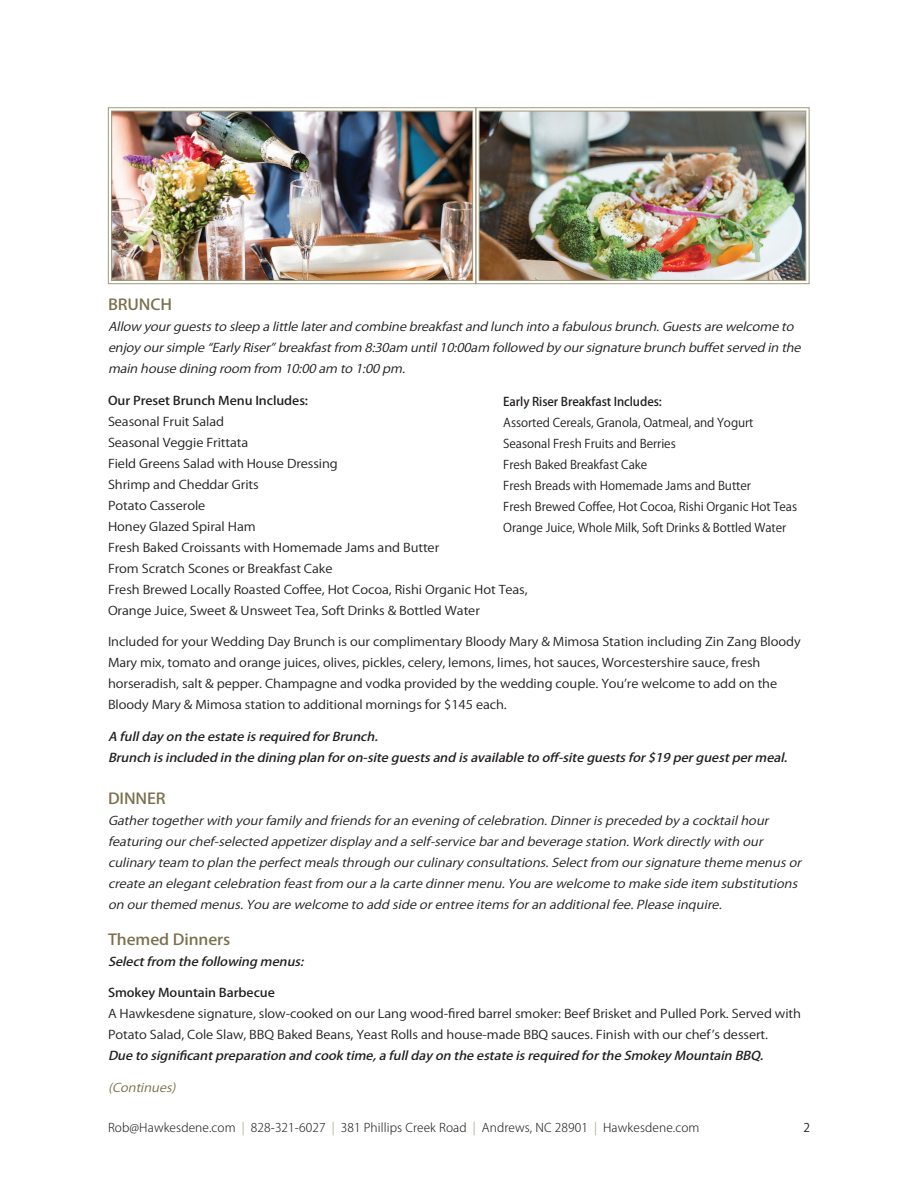
<style>
.page{position:relative;width:918px;height:1188px;background:#fff}
.page>*{position:absolute;margin:0;border:0;box-sizing:border-box;transform-origin:0 0}
.t1{font:500 15px "Koz Go Pr 6 N";letter-spacing:-.005em;color:#7b704c;scale:1.1 1}
.Text{font:12px/21px "Koz Go Pr 6 N";letter-spacing:-.005em;color:#231f20;scale:1.1 1}
.Text-2{font:italic 12px/21px "Koz Go Pr 6 N";color:#231f20;scale:1.1 1}
.Text-3{font:italic 500 12px "Koz Go Pr 6 N";color:#231f20;scale:1.1 1}
.Text-4{font:12px "Koz Go Pr 6 N";letter-spacing:-.005em;color:#231f20}
.t2{font:300 12px "Koz Go Pro";letter-spacing:.01em;color:#231f20}
.Text-5{font:500 12px "Koz Go Pr 6 N";letter-spacing:-.005em;color:#231f20;scale:1.1 1}
.Text-6{font:500 12px "Koz Go Pr 6 N";letter-spacing:-.005em;color:#231f20}
.t3{font:italic 12px "Koz Go Pr 6 N";color:#7b704c;scale:1.1 1}
.t4{font:12px "Koz Go Pro";color:#231f20}
.s1{color:#9f997b}
</style>
<div class="page">
<svg style="left:477px;top:107px;width:333px;height:177px"></svg>
<img style="left:478px;top:110px;width:328px;height:171px">
<svg style="left:108px;top:107px;width:369px;height:177px"></svg>
<img style="left:111px;top:110px;width:362px;height:171px">
<p class="t1" style="left:108px;top:297px;width:60px">BRUNCH</p>
<p class="Text-2" style="left:108px;top:317px;width:635px">Allow yourgueststosleepalittlelaterandcombinebreakfastandlunchintoafabulousbrunch.Guestsarewelcometo enjoyoursimple“EarlyRiser”breakfastfrom 8:30am until10:00am followedbyoursignaturebrunchbuffetservedinthe mainhousediningroom from 10:00am to1:00pm.</p>
<p class="Text-5" style="left:108px;top:394px;width:184px">Our Preset Brunch Menu Includes:</p>
<p class="Text" style="left:108px;top:411px;width:107px">Seasonal Fruit Salad</p>
<p class="Text" style="left:108px;top:432px;width:129px">Seasonal Veggie Frittata</p>
<p class="Text" style="left:108px;top:453px;width:211px">Field Greens Salad with House Dressing</p>
<p class="Text" style="left:108px;top:474px;width:139px">Shrimp and Cheddar Grits</p>
<p class="Text" style="left:108px;top:495px;width:90px">Potato Casserole</p>
<p class="Text" style="left:108px;top:516px;width:136px">Honey Glazed Spiral Ham</p>
<p class="Text" style="left:108px;top:537px;width:303px">Fresh Baked Croissants with Homemade Jams and Butter</p>
<p class="Text" style="left:108px;top:558px;width:206px">From Scratch Scones or Breakfast Cake</p>
<p class="Text" style="left:108px;top:579px;width:383px">Fresh Brewed Locally Roasted Coffee, Hot Cocoa, Rishi Organic Hot Teas,</p>
<p class="Text" style="left:108px;top:600px;width:340px">Orange Juice, Sweet &amp; Unsweet Tea, Soft Drinks &amp; Bottled Water</p>
<p class="Text" style="left:108px;top:632px;width:631px">Included for your Wedding Day Brunch is our complimentary Bloody Mary &amp; Mimosa Station including Zin Zang Bloody Mary mix, tomato and orange juices, olives, pickles, celery, lemons, limes, hot sauces, Worcestershire sauce, fresh horseradish, salt &amp; pepper. Champagne and vodka provided by the wedding couple. You’re welcome to add on the Bloody Mary &amp; Mimosa station to additional mornings for $145 each.</p>
<p class="Text-3" style="left:108px;top:730px;width:251px">A fulldayontheestateisrequiredforBrunch.</p>
<p class="Text-3" style="left:108px;top:751px;width:623px">Brunchisincludedinthediningplanforon-siteguestsandisavailabletooff-siteguestsfor$19perguestpermeal.</p>
<p class="t1" style="left:108px;top:790px;width:54px">DINNER</p>
<p class="Text-2" style="left:108px;top:810px;width:636px">Gathertogetherwithyourfamilyandfriendsforaneveningofcelebration.Dinnerisprecededbyacocktailhour featuringourchef-selectedappetizerdisplayandaself-servicebarandbeveragestation.Workdirectlywithour culinaryteam toplantheperfectmealsthroughourculinaryconsultations.Selectfrom oursignaturethememenusor createanelegantcelebrationfeastfrom ouralacartedinnermenu.Youarewelcometomakesideitem substitutions onourthemedmenus.Youarewelcometoaddsideorentreeitemsforanadditionalfee.Pleaseinquire.</p>
<p class="t1" style="left:108px;top:931px;width:113px">Themed Dinners</p>
<p class="Text-3" style="left:108px;top:955px;width:183px">Selectfrom thefollowingmenus:</p>
<p class="Text-5" style="left:108px;top:986px;width:153px">Smokey Mountain Barbecue</p>
<p class="Text" style="left:108px;top:1004px;width:632px">A Hawkesdene signature, slow-cooked on our Lang wood-fired barrel smoker: Beef Brisket and Pulled Pork. Served with<br>Potato Salad, Cole Slaw, BBQ Baked Beans, Yeast Rolls and house-made BBQ sauces. Finish with our chef’s dessert.</p>
<p class="Text-3" style="left:108px;top:1049px;width:601px">Duetosignificantpreparationandcooktime,afulldayontheestateisrequiredfortheSmokeyMountainBBQ.</p>
<p class="t3" style="left:108px;top:1081px;width:67px">(Continues)</p>
<p class="Text-6" style="left:503px;top:394px;width:160px">Early Riser Breakfast Includes:</p>
<p class="Text-4" style="left:503px;top:415px;width:252px">Assorted Cereals, Granola, Oatmeal, and Yogurt</p>
<p class="Text-4" style="left:503px;top:436px;width:174px">Seasonal Fresh Fruits and Berries</p>
<p class="Text-4" style="left:503px;top:457px;width:145px">Fresh Baked Breakfast Cake</p>
<p class="Text-4" style="left:503px;top:478px;width:249px">Fresh Breads with Homemade Jams and Butter</p>
<p class="Text-4" style="left:503px;top:499px;width:295px">Fresh Brewed Coffee, Hot Cocoa, Rishi Organic Hot Teas</p>
<p class="Text-4" style="left:503px;top:520px;width:285px">Orange Juice, Whole Milk, Soft Drinks &amp; Bottled Water</p>
<p class="t2" style="left:108px;top:1119px;width:593px">Rob@Hawkesdene.com <span class="s1">|</span> 828-321-6027 <span class="s1">|</span> 381 Phillips Creek Road <span class="s1">|</span> Andrews, NC 28901 <span class="s1">|</span> Hawkesdene.com</p>
<p class="t4" style="left:803px;top:1120px;width:8px">2</p>
</div>
